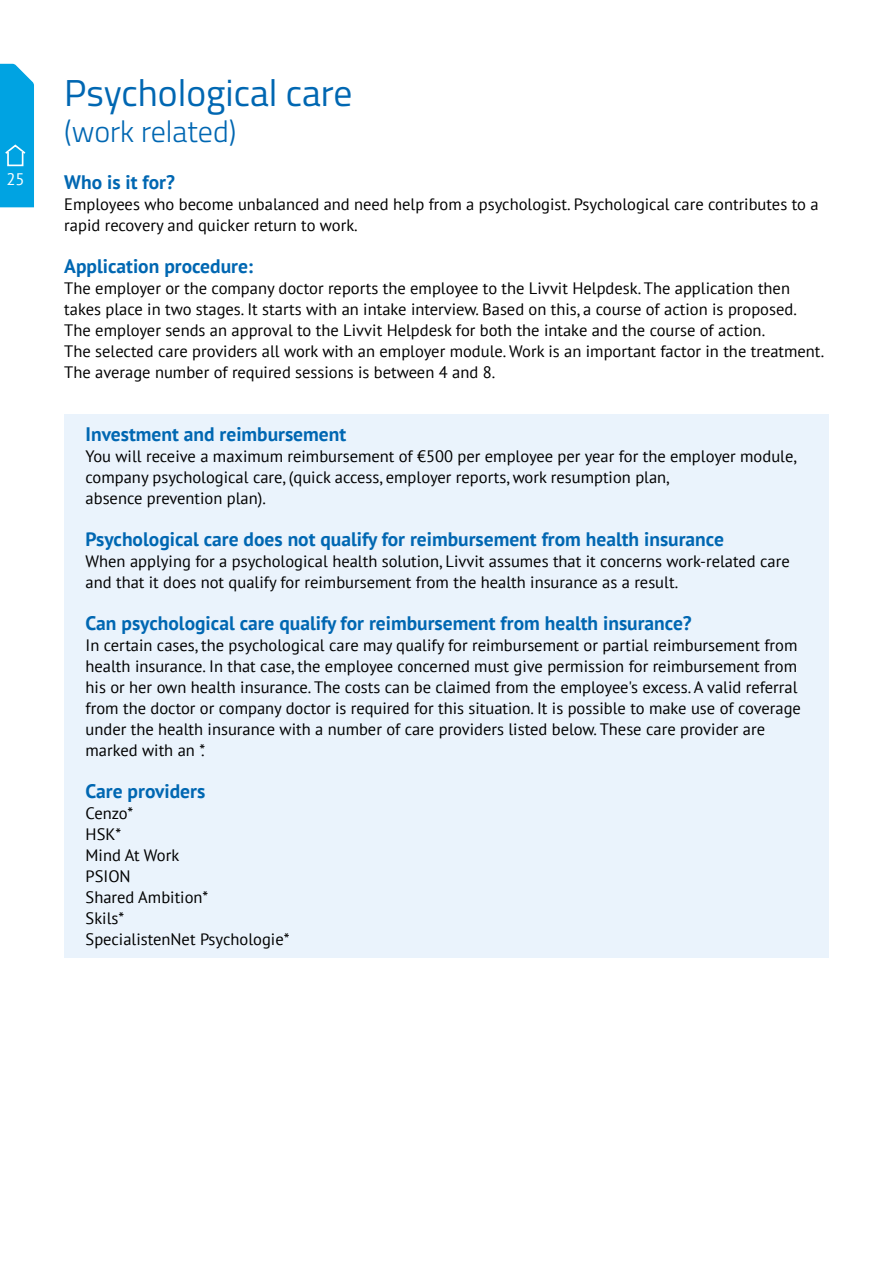
<style>
.page{position:relative;width:893px;height:1263px;background:#fff}
.page>*{position:absolute;margin:0;border:0;box-sizing:border-box;transform-origin:0 0}
.t1{font:37.5px "Titillium Web";color:#0067b2}
.t2{font:300 30px "Titillium Web";color:#0067b2}
.t3{font:700 19.5px "PT Sans";color:#0067b2}
.t4{font:16.65px "PT Sans";color:#fff}
.t5{font:16.5px/21px "PT Sans";color:#000}
</style>
<div class="page">
<div style="left:64px;top:414px;width:765px;height:40px;background:#eaf3fc"></div>
<div style="left:64px;top:450px;width:765px;height:46px;background:#eaf3fc"></div>
<div style="left:64px;top:492px;width:765px;height:25px;background:#eaf3fc"></div>
<div style="left:64px;top:513px;width:765px;height:25px;background:#eaf3fc"></div>
<div style="left:64px;top:519px;width:765px;height:40px;background:#eaf3fc"></div>
<div style="left:64px;top:555px;width:765px;height:46px;background:#eaf3fc"></div>
<div style="left:64px;top:597px;width:765px;height:25px;background:#eaf3fc"></div>
<div style="left:64px;top:603px;width:765px;height:40px;background:#eaf3fc"></div>
<div style="left:64px;top:639px;width:765px;height:130px;background:#eaf3fc"></div>
<div style="left:64px;top:750px;width:765px;height:40px;background:#eaf3fc"></div>
<div style="left:64px;top:771px;width:765px;height:40px;background:#eaf3fc"></div>
<div style="left:64px;top:807px;width:765px;height:25px;background:#eaf3fc"></div>
<div style="left:64px;top:828px;width:765px;height:25px;background:#eaf3fc"></div>
<div style="left:64px;top:849px;width:765px;height:25px;background:#eaf3fc"></div>
<div style="left:64px;top:870px;width:765px;height:25px;background:#eaf3fc"></div>
<div style="left:64px;top:891px;width:765px;height:25px;background:#eaf3fc"></div>
<div style="left:64px;top:912px;width:765px;height:25px;background:#eaf3fc"></div>
<div style="left:64px;top:933px;width:765px;height:25px;background:#eaf3fc"></div>
<svg style="left:0;top:63px;width:34px;height:144px;background:#0ea8e3"></svg>
<div style="left:7px;top:151px;width:16px;height:15px;background:#00a3e2;border:2px solid #fff"></div>
<p class="t4" style="left:6px;top:168px;width:20px">25</p>
<h1 class="t1" style="left:64px;top:66px;width:290px">Psychological care</h1>
<h2 class="t2" style="left:64px;top:110px;width:173px">(work related)</h2>
<p class="t3" style="left:64px;top:169px;width:112px">Who is it for?</p>
<p class="t5" style="left:64px;top:193px;width:756px">Employees who become unbalanced and need help from a psychologist. Psychological care contributes to a rapid recovery and quicker return to work.</p>
<p class="t3" style="left:64px;top:253px;width:190px">Application procedure:</p>
<p class="t5" style="left:64px;top:277px;width:761px">The employer or the company doctor reports the employee to the Livvit Helpdesk. The application then takes place in two stages. It starts with an intake interview. Based on this, a course of action is proposed.<br>The employer sends an approval to the Livvit Helpdesk for both the intake and the course of action.<br>The selected care providers all work with an employer module. Work is an important factor in the treatment.<br>The average number of required sessions is between 4 and 8.</p>
<p class="t3" style="left:86px;top:421px;width:262px">Investment and reimbursement</p>
<p class="t5" style="left:86px;top:445px;width:713px">You will receive a maximum reimbursement of €500 per employee per year for the employer module, company psychological care, (quick access, employer reports, work resumption plan,<br>absence prevention plan).</p>
<p class="t3" style="left:86px;top:526px;width:640px">Psychological care does not qualify for reimbursement from health insurance</p>
<p class="t5" style="left:86px;top:550px;width:706px">When applying for a psychological health solution, Livvit assumes that it concerns work-related care and that it does not qualify for reimbursement from the health insurance as a result.</p>
<p class="t3" style="left:86px;top:610px;width:608px">Can psychological care qualify for reimbursement from health insurance?</p>
<p class="t5" style="left:86px;top:634px;width:717px">In certain cases, the psychological care may qualify for reimbursement or partial reimbursement from health insurance. In that case, the employee concerned must give permission for reimbursement from his or her own health insurance. The costs can be claimed from the employee's excess. A valid referral from the doctor or company doctor is required for this situation. It is possible to make use of coverage under the health insurance with a number of care providers listed below. These care provider are marked with an *.</p>
<p class="t3" style="left:86px;top:778px;width:121px">Care providers</p>
<p class="t5" style="left:86px;top:802px;width:205px">Cenzo*<br>HSK*<br>Mind At Work<br>PSION<br>Shared Ambition*<br>Skils*<br>SpecialistenNet Psychologie*</p>
</div>
